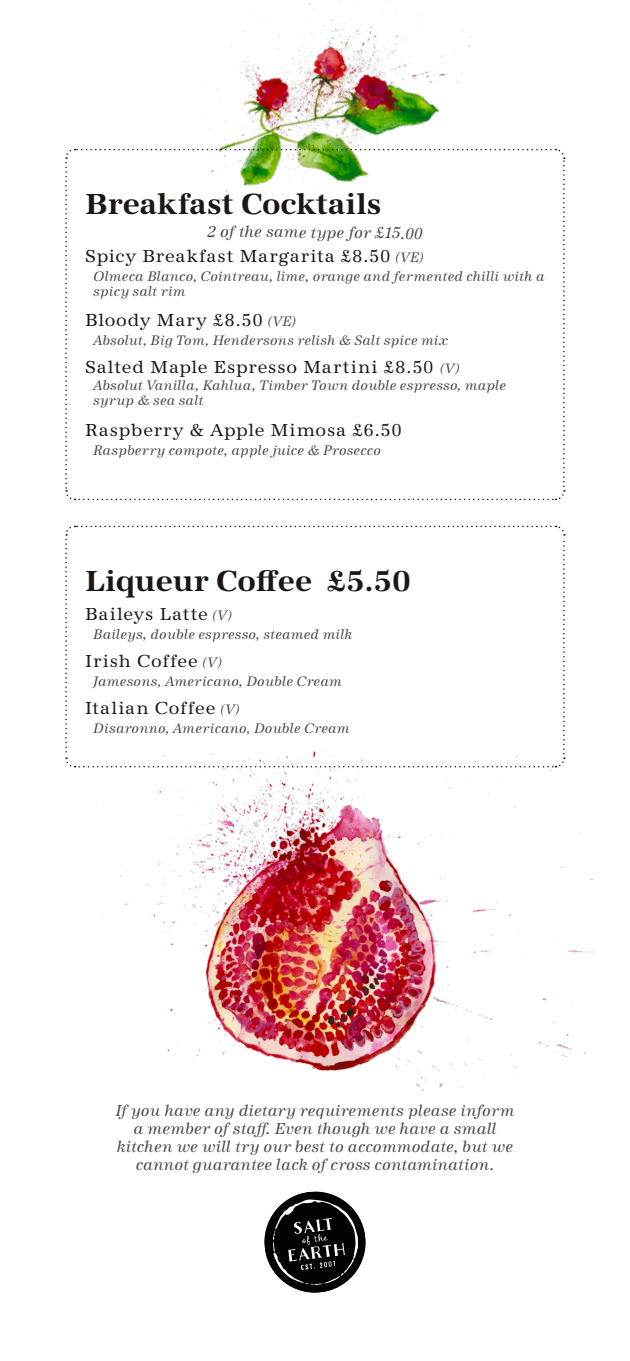
<style>
.page{position:relative;width:630px;height:1361px;background:#fff}
.page>*{position:absolute;margin:0;border:0;box-sizing:border-box;transform-origin:0 0}
.t1{font:700 30px "URW Antiqua";color:#1c1614}
.t2{font:18px "URW Antiqua";letter-spacing:.045em;color:#1c1614}
.t3{font:italic 16.5px/18px "URW Antiqua";letter-spacing:.01em;color:#4b4846;text-align:center}
.t4{font:italic 14.25px/15px "URW Antiqua";letter-spacing:.015em;color:#4b4846}
.s1{font-style:italic;font-size:14.25px;color:#4b4846}
</style>
<div class="page">
<img style="left:120px;top:757px;width:473px;height:334px">
<img style="left:202px;top:1px;width:269px;height:147px">
<svg style="left:65px;top:148px;width:500px;height:353px"></svg>
<svg style="left:264px;top:1191px;width:102px;height:102px"></svg>
<svg style="left:65px;top:525px;width:500px;height:243px"></svg>
<h1 class="t1" style="left:85px;top:186px;width:298px">Breakfast Cocktails</h1>
<p class="t3" style="left:207px;top:222px;width:217px;rotate:1deg">2 of the same type for £15.00</p>
<p class="t2" style="left:85px;top:246px;width:340px">Spicy Breakfast Margarita £8.50 <span class="s1">(VE)</span></p>
<p class="t4" style="left:93px;top:269px;width:452px">Olmeca Blanco, Cointreau, lime, orange and fermented chilli with a spicy salt rim</p>
<p class="t2" style="left:85px;top:310px;width:212px">Bloody Mary £8.50 <span class="s1">(VE)</span></p>
<p class="t4" style="left:93px;top:333px;width:356px">Absolut, Big Tom, Hendersons relish &amp; Salt spice mix</p>
<p class="t2" style="left:85px;top:357px;width:376px">Salted Maple Espresso Martini £8.50 <span class="s1">(V)</span></p>
<p class="t4" style="left:93px;top:378px;width:414px">Absolut Vanilla, Kahlua, Timber Town double espresso, maple syrup &amp; sea salt</p>
<p class="t2" style="left:85px;top:420px;width:318px">Raspberry &amp; Apple Mimosa £6.50</p>
<p class="t4" style="left:93px;top:443px;width:289px">Raspberry compote, apple juice &amp; Prosecco</p>
<h1 class="t1" style="left:85px;top:563px;width:327px">Liqueur Coffee £5.50</h1>
<p class="t2" style="left:85px;top:604px;width:148px">Baileys Latte <span class="s1">(V)</span></p>
<p class="t4" style="left:93px;top:627px;width:260px">Baileys, double espresso, steamed milk</p>
<p class="t2" style="left:85px;top:651px;width:138px">Irish Coffee <span class="s1">(V)</span></p>
<p class="t4" style="left:93px;top:674px;width:250px">Jamesons, Americano, Double Cream</p>
<p class="t2" style="left:85px;top:698px;width:156px">Italian Coffee <span class="s1">(V)</span></p>
<p class="t4" style="left:93px;top:720px;width:257px">Disaronno, Americano, Double Cream</p>
<p class="t3" style="left:115px;top:1102px;width:400px">If you have any dietary requirements please inform a member of staff. Even though we have a small kitchen we will try our best to accommodate, but we cannot guarantee lack of cross contamination.</p>
</div>
